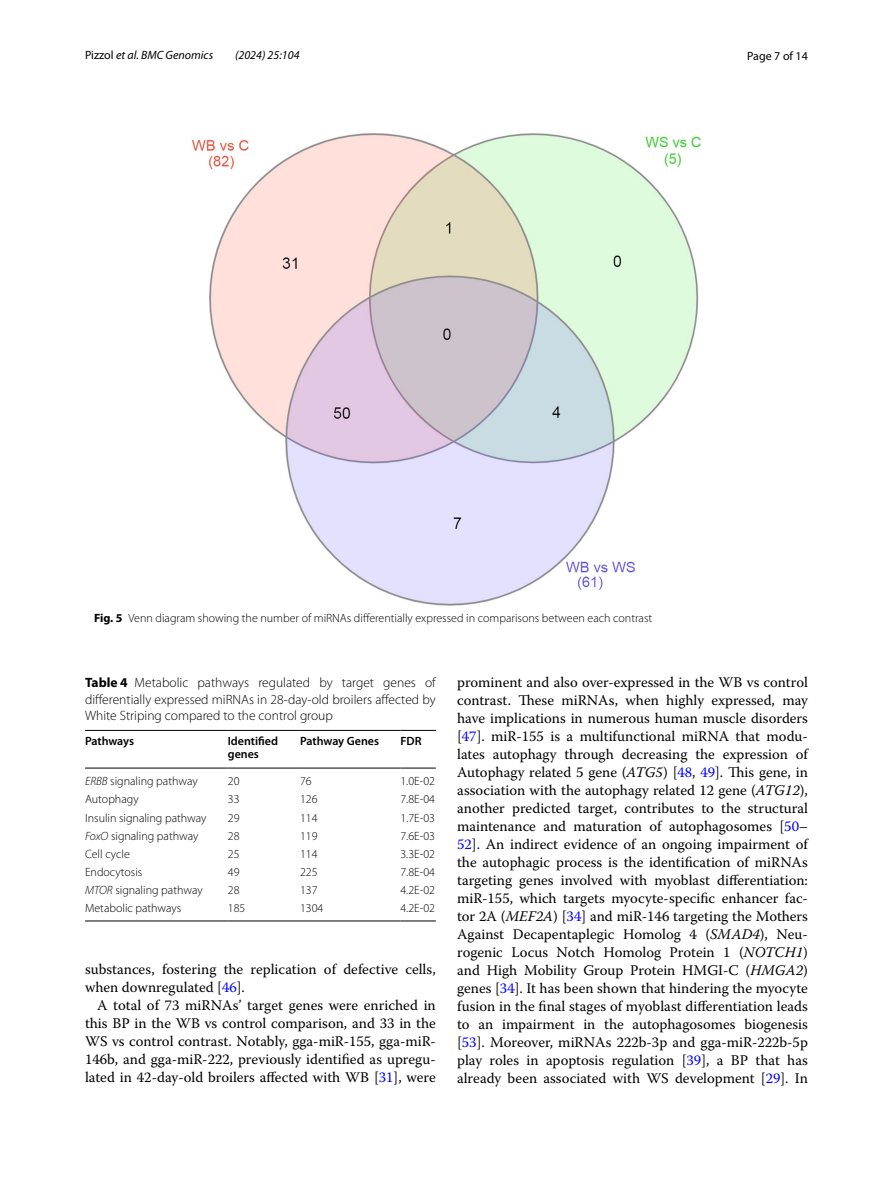
<style>
.page{position:relative;width:893px;height:1187px;background:#fff}
.page>*{position:absolute;margin:0;border:0;box-sizing:border-box;transform-origin:0 0}
.t1{font:14.7px/18px "Warnock Pro";color:#000;text-align:justify}
.t2{font:300 13.5px/16.5px "Myriad Pro";color:#000;text-align:justify}
.t3{font:300 12px "Myriad Pro";color:#000}
.t4{font:600 12px/13.5px "Myriad Pro";color:#000}
.t5{font:italic 12px "Myriad Pro";color:#000}
.t6{font:12px "Myriad Pro";color:#000}
.s1{font-style:normal}
.s2{font-weight:700}
.s3{font-style:italic}
.s4{color:#00f}
</style>
<div class="page">
<img style="left:191px;top:133px;width:510px;height:473px">
<hr style="left:85px;top:730px;width:143px;height:1px;background:#000">
<hr style="left:85px;top:767px;width:143px;height:1px;background:#000">
<hr style="left:228px;top:730px;width:72px;height:1px;background:#000">
<hr style="left:228px;top:767px;width:72px;height:1px;background:#000">
<hr style="left:300px;top:730px;width:100px;height:1px;background:#000">
<hr style="left:300px;top:767px;width:100px;height:1px;background:#000">
<hr style="left:400px;top:730px;width:36px;height:1px;background:#000">
<hr style="left:400px;top:767px;width:36px;height:1px;background:#000">
<hr style="left:85px;top:920px;width:143px;height:1px;background:#000">
<hr style="left:228px;top:920px;width:72px;height:1px;background:#000">
<hr style="left:300px;top:920px;width:100px;height:1px;background:#000">
<hr style="left:400px;top:920px;width:36px;height:1px;background:#000">
<p class="t5" style="left:85px;top:48px;width:130px"><span class="s1">Pizzol</span> et al. BMC Genomics</p>
<p class="t5" style="left:235px;top:48px;width:66px">(2024) 25:104</p>
<p class="t6" style="left:747px;top:48px;width:62px">Page 7 of 14</p>
<p class="t3" style="left:94px;top:611px;width:560px"><span class="s2">Fig. 5</span> Venn diagram showing the number of miRNAs differentially expressed in comparisons between each contrast</p>
<p class="t2" style="left:85px;top:675px;width:352px"><span class="s2">Table 4</span> Metabolic pathways regulated by target genes of differentially expressed miRNAs in 28-day-old broilers affected by White Striping compared to the control group</p>
<p class="t4" style="left:85px;top:733px;width:51px">Pathways</p>
<p class="t4" style="left:228px;top:733px;width:52px">Identified genes</p>
<p class="t4" style="left:300px;top:733px;width:81px">Pathway Genes</p>
<p class="t4" style="left:400px;top:733px;width:23px">FDR</p>
<p class="t3" style="left:85px;top:774px;width:114px"><span class="s3">ERBB</span> signaling pathway</p>
<p class="t3" style="left:228px;top:774px;width:13px">20</p>
<p class="t3" style="left:300px;top:774px;width:13px">76</p>
<p class="t3" style="left:400px;top:774px;width:36px">1.0E-02</p>
<p class="t3" style="left:85px;top:792px;width:55px">Autophagy</p>
<p class="t3" style="left:228px;top:792px;width:13px">33</p>
<p class="t3" style="left:300px;top:792px;width:19px">126</p>
<p class="t3" style="left:400px;top:792px;width:36px">7.8E-04</p>
<p class="t3" style="left:85px;top:810px;width:123px">Insulin signaling pathway</p>
<p class="t3" style="left:228px;top:810px;width:13px">29</p>
<p class="t3" style="left:300px;top:810px;width:19px">114</p>
<p class="t3" style="left:400px;top:810px;width:36px">1.7E-03</p>
<p class="t3" style="left:85px;top:829px;width:115px"><span class="s3">FoxO</span> signaling pathway</p>
<p class="t3" style="left:228px;top:829px;width:13px">28</p>
<p class="t3" style="left:300px;top:829px;width:19px">119</p>
<p class="t3" style="left:400px;top:829px;width:36px">7.6E-03</p>
<p class="t3" style="left:85px;top:847px;width:46px">Cell cycle</p>
<p class="t3" style="left:228px;top:847px;width:13px">25</p>
<p class="t3" style="left:300px;top:847px;width:19px">114</p>
<p class="t3" style="left:400px;top:847px;width:36px">3.3E-02</p>
<p class="t3" style="left:85px;top:865px;width:59px">Endocytosis</p>
<p class="t3" style="left:228px;top:865px;width:13px">49</p>
<p class="t3" style="left:300px;top:865px;width:19px">225</p>
<p class="t3" style="left:400px;top:865px;width:36px">7.8E-04</p>
<p class="t3" style="left:85px;top:883px;width:119px"><span class="s3">MTOR</span> signaling pathway</p>
<p class="t3" style="left:228px;top:883px;width:13px">28</p>
<p class="t3" style="left:300px;top:883px;width:19px">137</p>
<p class="t3" style="left:400px;top:883px;width:36px">4.2E-02</p>
<p class="t3" style="left:85px;top:901px;width:98px">Metabolic pathways</p>
<p class="t3" style="left:228px;top:901px;width:19px">185</p>
<p class="t3" style="left:300px;top:901px;width:25px">1304</p>
<p class="t3" style="left:400px;top:901px;width:36px">4.2E-02</p>
<p class="t1" style="left:85px;top:959px;width:352px">substances, fostering the replication of defective cells, when downregulated [<span class="s4">46</span>].</p>
<p class="t1" style="left:85px;top:995px;width:352px;text-indent:12px">A total of 73 miRNAs’ target genes were enriched in this BP in the WB vs control comparison, and 33 in the WS vs control contrast. Notably, gga-miR-155, gga-miR-146b, and gga-miR-222, previously identified as upregu&shy;lated in 42-day-old broilers affected with WB [<span class="s4">31</span>], were</p>
<p class="t1" style="left:457px;top:672px;width:352px">prominent and also over-expressed in the WB vs control contrast. These miRNAs, when highly expressed, may have implications in numerous human muscle disorders [<span class="s4">47</span>]. miR-155 is a multifunctional miRNA that modu&shy;lates autophagy through decreasing the expression of Autophagy related 5 gene (<span class="s3">ATG5</span>) [<span class="s4">48</span>, <span class="s4">49</span>]. This gene, in association with the autophagy related 12 gene (<span class="s3">ATG12</span>), another predicted target, contributes to the structural maintenance and maturation of autophagosomes [<span class="s4">50</span>– <span class="s4">52</span>]. An indirect evidence of an ongoing impairment of the autophagic process is the identification of miRNAs targeting genes involved with myoblast differentiation: miR-155, which targets myocyte-specific enhancer fac&shy;tor 2A (<span class="s3">MEF2A</span>) [<span class="s4">34</span>] and miR-146 targeting the Mothers Against Decapentaplegic Homolog 4 (<span class="s3">SMAD4</span>), Neu&shy;rogenic Locus Notch Homolog Protein 1 (<span class="s3">NOTCH1</span>) and High Mobility Group Protein HMGI-C (<span class="s3">HMGA2</span>) genes [<span class="s4">34</span>]. It has been shown that hindering the myocyte fusion in the final stages of myoblast differentiation leads to an impairment in the autophagosomes biogenesis [<span class="s4">53</span>]. Moreover, miRNAs 222b-3p and gga-miR-222b-5p play roles in apoptosis regulation [<span class="s4">39</span>], a BP that has already been associated with WS development [<span class="s4">29</span>]. In</p>
</div>
